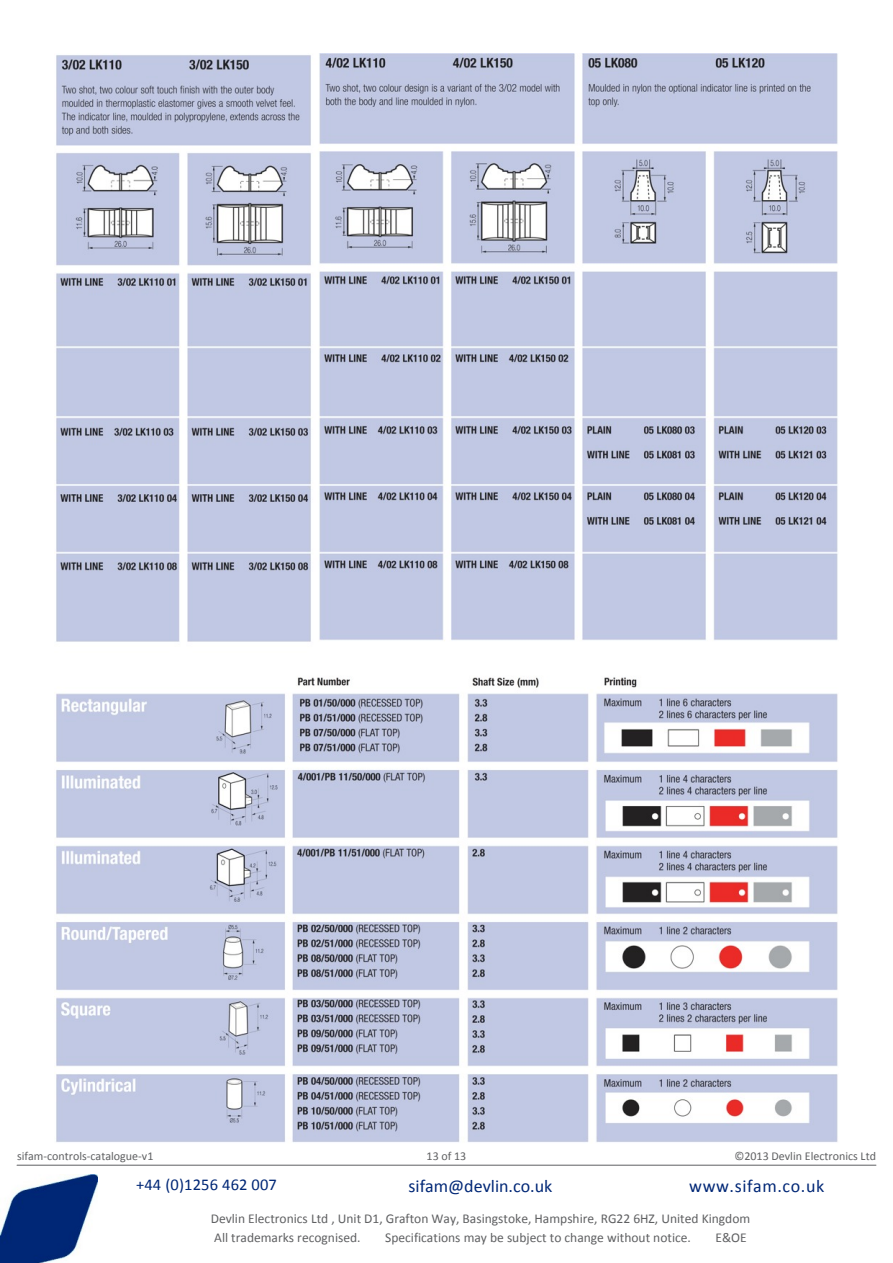
<style>
.page{position:relative;width:893px;height:1263px;background:#fff}
.page>*{position:absolute;margin:0;border:0;box-sizing:border-box;transform-origin:0 0}
.t1{font:18px "Calibri";color:#002776}
.t2{font:18px "Calibri";letter-spacing:.035em;color:#002776}
.t3{font:16.5px "Calibri";letter-spacing:.01em;color:#002776}
.t4{font:13.5px/18.9px "Calibri";color:#5f6062}
.t5{font:12px "Calibri";color:#5f6062}
</style>
<div class="page">
<img style="left:0;top:1174px;width:97px;height:89px">
<hr style="left:17px;top:1165px;width:859px;height:1px;background:#5f6062">
<img style="left:54px;top:54px;width:784px;height:1089px">
<p class="t5" style="left:17px;top:1151px;width:138px">sifam-controls-catalogue-v1</p>
<p class="t5" style="left:427px;top:1151px;width:41px">13 of 13</p>
<p class="t5" style="left:734px;top:1151px;width:143px">©2013 Devlin Electronics Ltd</p>
<p class="t3" style="left:136px;top:1178px;width:142px">+44 (0)1256 462 007</p>
<h1 class="t1" style="left:409px;top:1178px;width:145px">sifam@devlin.co.uk</h1>
<h1 class="t2" style="left:689px;top:1178px;width:137px">www.sifam.co.uk</h1>
<p class="t4" style="left:211px;top:1210px;width:541px">Devlin Electronics Ltd , Unit D1, Grafton Way, Basingstoke, Hampshire, RG22 6HZ, United Kingdom<br>All trademarks recognised.</p>
<p class="t4" style="left:385px;top:1229px;width:307px">Specifications may be subject to change without notice.</p>
<p class="t4" style="left:715px;top:1229px;width:33px">E&amp;OE</p>
</div>
